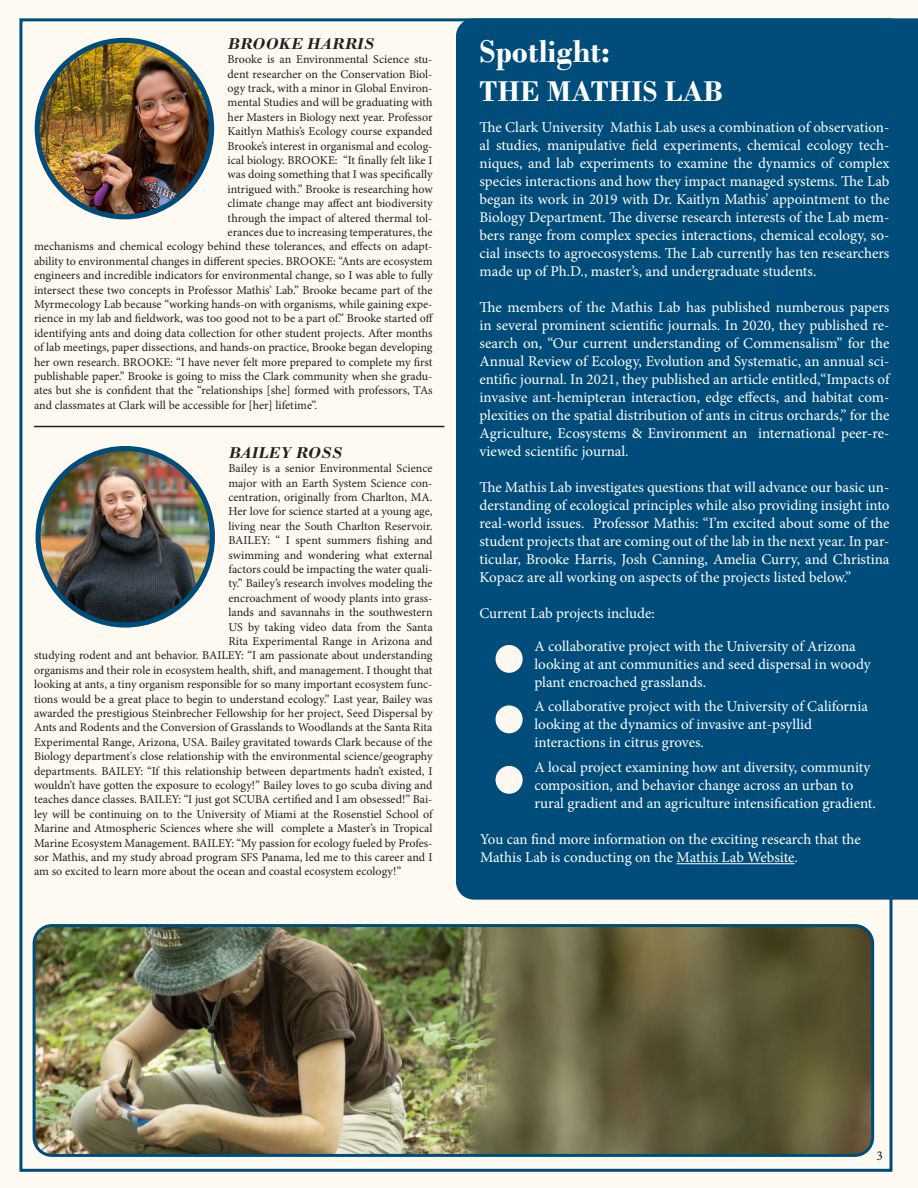
<style>
.page{position:relative;width:918px;height:1188px;background:#fef9f1}
.page>*{position:absolute;margin:0;border:0;box-sizing:border-box;transform-origin:0 0}
.t1{font:700 33px "Bodoni";color:#fff}
.t2{font:700 30px "Bodoni";color:#fff}
.t3{font:italic 700 16.5px "Bodoni";color:#231f20}
.t4{font:15px/18px "Minion Pro";color:#fff}
.t5{font:13.5px "Minion Pro";color:#231f20}
.t6{font:12px "Minion Pro";color:#231f20}
</style>
<div class="page">
<div style="left:456px;top:18px;width:462px;height:882px;background:#004d7b"></div>
<hr style="left:34px;top:426px;width:410px;height:1px;background:#231f20">
<img style="left:34px;top:928px;width:836px;height:225px">
<div style="left:33px;top:924px;width:841px;height:233px;border:3px solid #004d7b;border-radius:18px"></div>
<img style="left:37px;top:40px;width:175px;height:177px">
<div style="left:35px;top:38px;width:179px;height:181px;border:5px solid #004d7b;border-radius:50%"></div>
<img style="left:38px;top:449px;width:174px;height:176px">
<div style="left:36px;top:446px;width:179px;height:182px;border:5px solid #004d7b;border-radius:50%"></div>
<div style="left:496px;top:645px;width:27px;height:28px;background:#fef9f0;border-radius:50%"></div>
<div style="left:496px;top:705px;width:27px;height:28px;background:#fef9f0;border-radius:50%"></div>
<div style="left:496px;top:766px;width:27px;height:28px;background:#fef9f0;border-radius:50%"></div>
<hr style="left:677px;top:863px;width:118px;height:1px;background:#fff">
<p class="t3" style="left:228px;top:34px;width:148px">BROOKE HARRIS</p>
<p class="t6" style="left:228px;top:51px;width:206px">Brooke is an Environmental Science stu-</p>
<p class="t6" style="left:228px;top:66px;width:206px">dent researcher on the Conservation Biol-</p>
<p class="t6" style="left:228px;top:80px;width:206px">ogy track, with a minor in Global Environ-</p>
<p class="t6" style="left:228px;top:95px;width:206px">mental Studies and will be graduating with</p>
<p class="t6" style="left:228px;top:109px;width:206px">her Masters in Biology next year. Professor</p>
<p class="t6" style="left:228px;top:123px;width:206px">Kaitlyn Mathis’s Ecology course expanded</p>
<p class="t6" style="left:228px;top:138px;width:206px">Brooke’s interest in organismal and ecolog-</p>
<p class="t6" style="left:228px;top:152px;width:206px">ical biology. BROOKE: “It finally felt like I</p>
<p class="t6" style="left:228px;top:167px;width:206px">was doing something that I was specifically</p>
<p class="t6" style="left:228px;top:181px;width:206px">intrigued with.” Brooke is researching how</p>
<p class="t6" style="left:228px;top:195px;width:206px">climate change may affect ant biodiversity</p>
<p class="t6" style="left:228px;top:210px;width:206px">through the impact of altered thermal tol-</p>
<p class="t6" style="left:228px;top:224px;width:206px">erances due to increasing temperatures, the</p>
<p class="t6" style="left:34px;top:239px;width:400px">mechanisms and chemical ecology behind these tolerances, and effects on adapt-</p>
<p class="t6" style="left:34px;top:253px;width:400px">ability to environmental changes in different species. BROOKE: “Ants are ecosystem</p>
<p class="t6" style="left:34px;top:267px;width:400px">engineers and incredible indicators for environmental change, so I was able to fully</p>
<p class="t6" style="left:34px;top:282px;width:400px">intersect these two concepts in Professor Mathis’ Lab.” Brooke became part of the</p>
<p class="t6" style="left:34px;top:296px;width:400px">Myrmecology Lab because “working hands-on with organisms, while gaining expe-</p>
<p class="t6" style="left:34px;top:311px;width:401px">rience in my lab and fieldwork, was too good not to be a part of.” Brooke started off</p>
<p class="t6" style="left:34px;top:325px;width:400px">identifying ants and doing data collection for other student projects. After months</p>
<p class="t6" style="left:34px;top:339px;width:400px">of lab meetings, paper dissections, and hands-on practice, Brooke began developing</p>
<p class="t6" style="left:34px;top:354px;width:400px">her own research. BROOKE: “I have never felt more prepared to complete my first</p>
<p class="t6" style="left:34px;top:368px;width:400px">publishable paper.” Brooke is going to miss the Clark community when she gradu-</p>
<p class="t6" style="left:34px;top:383px;width:400px">ates but she is confident that the “relationships [she] formed with professors, TAs</p>
<p class="t6" style="left:34px;top:397px;width:284px">and classmates at Clark will be accessible for [her] lifetime”.</p>
<p class="t3" style="left:228px;top:443px;width:115px">BAILEY ROSS</p>
<p class="t6" style="left:228px;top:460px;width:206px">Bailey is a senior Environmental Science</p>
<p class="t6" style="left:228px;top:475px;width:206px">major with an Earth System Science con-</p>
<p class="t6" style="left:228px;top:489px;width:206px">centration, originally from Charlton, MA.</p>
<p class="t6" style="left:228px;top:504px;width:206px">Her love for science started at a young age,</p>
<p class="t6" style="left:228px;top:518px;width:206px">living near the South Charlton Reservoir.</p>
<p class="t6" style="left:228px;top:532px;width:206px">BAILEY: “ I spent summers fishing and</p>
<p class="t6" style="left:228px;top:547px;width:206px">swimming and wondering what external</p>
<p class="t6" style="left:228px;top:561px;width:206px">factors could be impacting the water quali-</p>
<p class="t6" style="left:228px;top:576px;width:206px">ty.” Bailey’s research involves modeling the</p>
<p class="t6" style="left:228px;top:590px;width:206px">encroachment of woody plants into grass-</p>
<p class="t6" style="left:228px;top:604px;width:206px">lands and savannahs in the southwestern</p>
<p class="t6" style="left:228px;top:619px;width:206px">US by taking video data from the Santa</p>
<p class="t6" style="left:228px;top:633px;width:206px">Rita Experimental Range in Arizona and</p>
<p class="t6" style="left:34px;top:648px;width:400px">studying rodent and ant behavior. BAILEY: “I am passionate about understanding</p>
<p class="t6" style="left:34px;top:662px;width:400px">organisms and their role in ecosystem health, shift, and management. I thought that</p>
<p class="t6" style="left:34px;top:676px;width:400px">looking at ants, a tiny organism responsible for so many important ecosystem func-</p>
<p class="t6" style="left:34px;top:691px;width:400px">tions would be a great place to begin to understand ecology.” Last year, Bailey was</p>
<p class="t6" style="left:34px;top:705px;width:400px">awarded the prestigious Steinbrecher Fellowship for her project, Seed Dispersal by</p>
<p class="t6" style="left:34px;top:720px;width:400px">Ants and Rodents and the Conversion of Grasslands to Woodlands at the Santa Rita</p>
<p class="t6" style="left:34px;top:734px;width:400px">Experimental Range, Arizona, USA. Bailey gravitated towards Clark because of the</p>
<p class="t6" style="left:34px;top:748px;width:400px">Biology department's close relationship with the environmental science/geography</p>
<p class="t6" style="left:34px;top:763px;width:400px">departments. BAILEY: “If this relationship between departments hadn’t existed, I</p>
<p class="t6" style="left:34px;top:777px;width:400px">wouldn’t have gotten the exposure to ecology!” Bailey loves to go scuba diving and</p>
<p class="t6" style="left:34px;top:792px;width:400px">teaches dance classes. BAILEY: “I just got SCUBA certified and I am obsessed!” Bai-</p>
<p class="t6" style="left:34px;top:806px;width:400px">ley will be continuing on to the University of Miami at the Rosenstiel School of</p>
<p class="t6" style="left:34px;top:820px;width:400px">Marine and Atmospheric Sciences where she will complete a Master’s in Tropical</p>
<p class="t6" style="left:34px;top:835px;width:400px">Marine Ecosystem Management. BAILEY: “My passion for ecology fueled by Profes-</p>
<p class="t6" style="left:34px;top:849px;width:400px">sor Mathis, and my study abroad program SFS Panama, led me to this career and I</p>
<p class="t6" style="left:34px;top:864px;width:369px">am so excited to learn more about the ocean and coastal ecosystem ecology!”</p>
<p class="t1" style="left:480px;top:31px;width:132px">Spotlight:</p>
<p class="t2" style="left:480px;top:73px;width:245px">THE MATHIS LAB</p>
<p class="t4" style="left:480px;top:118px;width:411px;text-align:justify">The Clark University Mathis Lab uses a combination of observation&shy;al studies, manipulative field experiments, chemical ecology tech&shy;niques, and lab experiments to examine the dynamics of complex species interactions and how they impact managed systems. The Lab began its work in 2019 with Dr. Kaitlyn Mathis' appointment to the Biology Department. The diverse research interests of the Lab mem&shy;bers range from complex species interactions, chemical ecology, so&shy;cial insects to agroecosystems. The Lab currently has ten researchers made up of Ph.D., master’s, and undergraduate students.</p>
<p class="t4" style="left:480px;top:298px;width:412px;text-align:justify">The members of the Mathis Lab has published numberous papers in several prominent scientific journals. In 2020, they published re&shy;search on, “Our current understanding of Commensalism” for the Annual Review of Ecology, Evolution and Systematic, an annual sci&shy;entific journal. In 2021, they published an article entitled,“Impacts of invasive ant-hemipteran interaction, edge effects, and habitat com&shy;plexities on the spatial distribution of ants in citrus orchards,” for the Agriculture, Ecosystems &amp; Environment an international peer-re&shy;viewed scientific journal.</p>
<p class="t4" style="left:480px;top:478px;width:411px;text-align:justify">The Mathis Lab investigates questions that will advance our basic un&shy;derstanding of ecological principles while also providing insight into real-world issues. Professor Mathis: “I’m excited about some of the student projects that are coming out of the lab in the next year. In par&shy;ticular, Brooke Harris, Josh Canning, Amelia Curry, and Christina Kopacz are all working on aspects of the projects listed below.”</p>
<p class="t4" style="left:480px;top:604px;width:177px">Current Lab projects include:</p>
<p class="t4" style="left:534px;top:637px;width:338px">A collaborative project with the University of Arizona looking at ant communities and seed dispersal in woody plant encroached grasslands.</p>
<p class="t4" style="left:534px;top:698px;width:335px">A collaborative project with the University of California looking at the dynamics of invasive ant-psyllid</p>
<p class="t4" style="left:534px;top:734px;width:171px">interactions in citrus groves.</p>
<p class="t4" style="left:534px;top:758px;width:343px">A local project examining how ant diversity, community composition, and behavior change across an urban to rural gradient and an agriculture intensification gradient.</p>
<p class="t4" style="left:480px;top:831px;width:382px">You can find more information on the exciting research that the<br>Mathis Lab is conducting on the Mathis Lab Website.</p>
<p class="t5" style="left:876px;top:1146px;width:8px">3</p>
</div>
